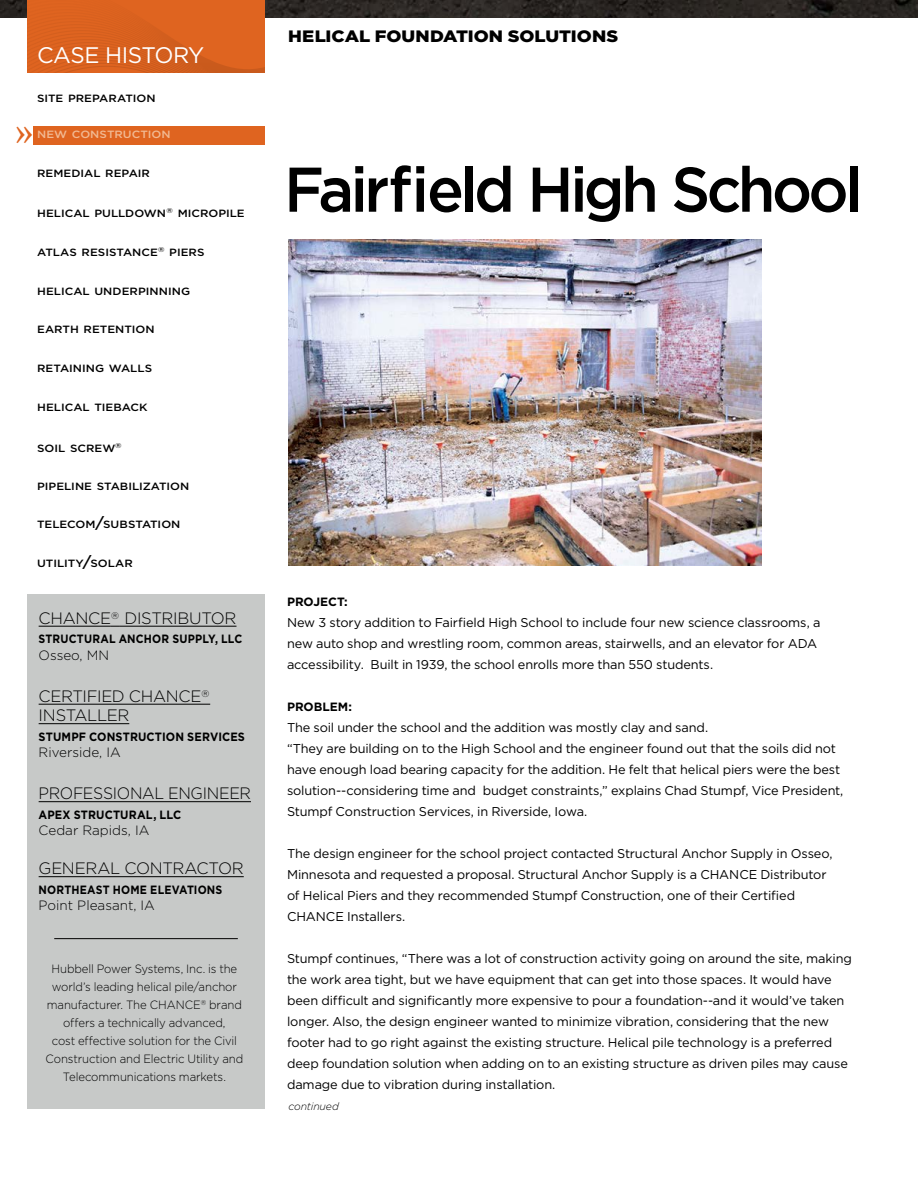
<style>
.page{position:relative;width:918px;height:1188px;background:#fff}
.page>*{position:absolute;margin:0;border:0;box-sizing:border-box;transform-origin:0 0}
.t1{font:500 63px "Gotham";letter-spacing:-.06em;color:#000}
.t2{font:45px "Minion Pro";color:#df6420}
.t3{font:22.5px "Gotham";letter-spacing:-.025em;color:#fff}
.t4{font:300 16.5px/19.5px "Gotham";letter-spacing:-.02em;color:#000}
.t5{font:900 16.5px "Gotham";color:#000;scale:1.1 1}
.t6{font:300 16.5px "Gotham";letter-spacing:-.02em;color:#000;scale:.96 1}
.t7{font:300 13.5px "Gotham";color:#000}
.t8{font:12.75px/21px "Gotham";letter-spacing:-.01em;color:#000}
.t9{font:300 12px/18px "Gotham";letter-spacing:-.01em;color:#000;text-align:center;scale:.95 1}
.t10{font:700 12px "Gotham";letter-spacing:.015em;color:#000;scale:.89 1}
.t11{font:700 12px "Gotham";letter-spacing:.015em;color:#000;scale:.92 1}
.t12{font:700 12px "Gotham";letter-spacing:-.005em;color:#000}
.t13{font:500 10.5px "Gotham";color:#000;scale:1.11 1}
.t14{font:500 10.5px "Gotham";color:#f1b993;scale:1.11 1}
.t15{font:italic 300 10.5px "Gotham";letter-spacing:-.01em;color:#000}
.t16{font:300 9.6px "Gotham";color:#000}
.s1{font-size:15px}
</style>
<div class="page">
<div style="left:34px;top:126px;width:231px;height:18px;background:#df6420"></div>
<img style="left:0;top:0;width:918px;height:17px">
<div style="left:27px;top:594px;width:237px;height:515px;background:#c7c9c8"></div>
<hr style="left:39px;top:626px;width:72px;height:1px;background:#000">
<hr style="left:120px;top:626px;width:117px;height:1px;background:#000">
<hr style="left:39px;top:704px;width:171px;height:1px;background:#000">
<hr style="left:39px;top:723px;width:90px;height:1px;background:#000">
<hr style="left:39px;top:801px;width:212px;height:1px;background:#000">
<hr style="left:39px;top:876px;width:205px;height:1px;background:#000">
<hr style="left:54px;top:938px;width:184px;height:1px;background:#000">
<img style="left:288px;top:240px;width:473px;height:325px">
<svg style="left:27px;top:0;width:237px;height:73px;background:#da611f"></svg>
<h3 class="t3" style="left:37px;top:43px;width:169px">CASE HISTORY</h3>
<p class="t13" style="left:37px;top:92px;width:108px">SITE PREPARATION</p>
<h2 class="t2" style="left:14px;top:109px;width:22px">»</h2>
<p class="t14" style="left:37px;top:129px;width:122px">NEW CONSTRUCTION</p>
<p class="t13" style="left:37px;top:167px;width:103px">REMEDIAL REPAIR</p>
<p class="t13" style="left:37px;top:207px;width:189px">HELICAL PULLDOWN<sup>®</sup> MICROPILE</p>
<p class="t13" style="left:37px;top:247px;width:152px">ATLAS RESISTANCE<sup>®</sup> PIERS</p>
<p class="t13" style="left:37px;top:285px;width:139px">HELICAL UNDERPINNING</p>
<p class="t13" style="left:37px;top:323px;width:107px">EARTH RETENTION</p>
<p class="t13" style="left:37px;top:362px;width:105px">RETAINING WALLS</p>
<p class="t13" style="left:37px;top:402px;width:101px">HELICAL TIEBACK</p>
<p class="t13" style="left:37px;top:443px;width:78px">SOIL SCREW<sup>®</sup></p>
<p class="t13" style="left:37px;top:480px;width:139px">PIPELINE STABILIZATION</p>
<p class="t13" style="left:37px;top:518px;width:131px">TELECOM<span class="s1">/</span>SUBSTATION</p>
<p class="t13" style="left:37px;top:557px;width:88px">UTILITY<span class="s1">/</span>SOLAR</p>
<p class="t4" style="left:39px;top:608px;width:199px">CHANCE DISTRIBUTOR</p>
<p class="t10" style="left:39px;top:632px;width:230px">STRUCTURAL ANCHOR SUPPLY, LLC</p>
<p class="t7" style="left:39px;top:648px;width:72px">Osseo, MN</p>
<p class="t4" style="left:39px;top:686px;width:164px">CERTIFIED CHANCE<br>INSTALLER</p>
<p class="t11" style="left:39px;top:730px;width:226px">STUMPF CONSTRUCTION SERVICES</p>
<p class="t7" style="left:39px;top:745px;width:84px">Riverside, IA</p>
<p class="t6" style="left:39px;top:785px;width:223px">PROFESSIONAL ENGINEER</p>
<p class="t11" style="left:39px;top:808px;width:157px">APEX STRUCTURAL, LLC</p>
<p class="t7" style="left:39px;top:823px;width:112px">Cedar Rapids, IA</p>
<p class="t4" style="left:39px;top:859px;width:207px">GENERAL CONTRACTOR</p>
<p class="t10" style="left:39px;top:883px;width:208px">NORTHEAST HOME ELEVATIONS</p>
<p class="t7" style="left:39px;top:898px;width:118px">Point Pleasant, IA</p>
<p class="t16" style="left:111px;top:611px;width:9px">®</p>
<p class="t16" style="left:202px;top:688px;width:9px">®</p>
<p class="t9" style="left:45px;top:960px;width:210px">Hubbell Power Systems, Inc. is the world’s leading helical pile/anchor manufacturer. The CHANCE<sup>®</sup> brand offers a technically advanced,<br>cost effective solution for the Civil Construction and Electric Utility and Telecommunications markets.</p>
<p class="t5" style="left:288px;top:26px;width:302px">HELICAL FOUNDATION SOLUTIONS</p>
<h1 class="t1" style="left:284px;top:154px;width:580px">Fairfield High School</h1>
<p class="t12" style="left:287px;top:594px;width:62px">PROJECT:</p>
<p class="t8" style="left:287px;top:611px;width:535px">New 3 story addition to Fairfield High School to include four new science classrooms, a new auto shop and wrestling room, common areas, stairwells, and an elevator for ADA accessibility. Built in 1939, the school enrolls more than 550 students.</p>
<p class="t12" style="left:287px;top:699px;width:66px">PROBLEM:</p>
<p class="t8" style="left:287px;top:716px;width:558px">The soil under the school and the addition was mostly clay and sand.<br>“They are building on to the High School and the engineer found out that the soils did not have enough load bearing capacity for the addition. He felt that helical piers were the best solution--considering time and budget constraints,” explains Chad Stumpf, Vice President, Stumpf Construction Services, in Riverside, Iowa.</p>
<p class="t8" style="left:287px;top:842px;width:547px">The design engineer for the school project contacted Structural Anchor Supply in Osseo, Minnesota and requested a proposal. Structural Anchor Supply is a CHANCE Distributor of Helical Piers and they recommended Stumpf Construction, one of their Certified CHANCE Installers.</p>
<p class="t8" style="left:287px;top:947px;width:566px">Stumpf continues, “There was a lot of construction activity going on around the site, making the work area tight, but we have equipment that can get into those spaces. It would have been difficult and significantly more expensive to pour a foundation--and it would’ve taken longer. Also, the design engineer wanted to minimize vibration, considering that the new footer had to go right against the existing structure. Helical pile technology is a preferred deep foundation solution when adding on to an existing structure as driven piles may cause damage due to vibration during installation.</p>
<p class="t15" style="left:288px;top:1100px;width:52px">continued</p>
</div>
